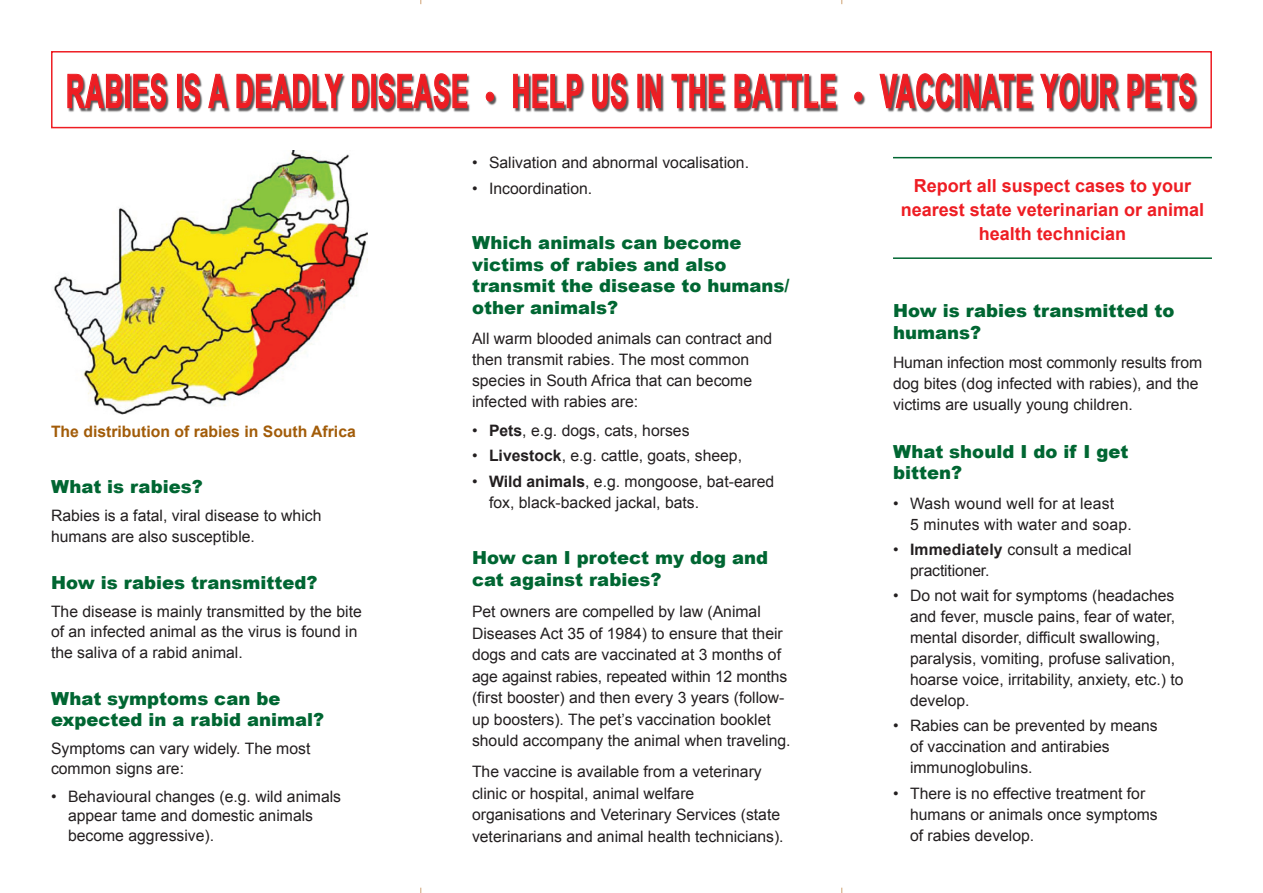
<style>
.page{position:relative;width:1263px;height:893px;background:#fff}
.page>*{position:absolute;margin:0;border:0;box-sizing:border-box;transform-origin:0 0}
.Subtitle_red{font:700 46.5px "Arial Narrow";letter-spacing:.03em;color:#ee1d23;scale:.67 1}
.Kop-1{font:900 18px/21.6px "Arial";color:#006632}
.Tussen_lyne_BodyText{font:700 18px/24px "Arial";color:#ee1d23;text-align:center}
.Body_Text{font:15.75px/21.5px "Arial";color:#231f20}
.Bullet{font:15.75px/21px "Arial";color:#231f20}
.Body_Text-2{font:700 15.75px "Arial";color:#a25c09}
.s1{font-size:31.05px}
.s2{font-weight:700}
</style>
<div class="page">
<hr style="left:893px;top:157px;width:319px;height:1px;background:#006632">
<hr style="left:893px;top:257px;width:319px;height:2px;background:#006632">
<div style="left:67px;top:73px;width:1132px;height:40px;background:#231f20;opacity:.75"></div>
<svg style="left:67px;top:73px;width:56px;height:36px"></svg>
<div style="left:125px;top:74px;width:5px;height:34px;border:1px solid #ee1d23"></div>
<svg style="left:133px;top:73px;width:33px;height:36px"></svg>
<div style="left:177px;top:74px;width:5px;height:34px;border:1px solid #ee1d23"></div>
<svg style="left:184px;top:73px;width:16px;height:36px"></svg>
<svg style="left:208px;top:73px;width:20px;height:35px"></svg>
<svg style="left:236px;top:73px;width:107px;height:35px"></svg>
<svg style="left:352px;top:74px;width:17px;height:34px"></svg>
<div style="left:371px;top:74px;width:5px;height:34px;border:1px solid #ee1d23"></div>
<svg style="left:378px;top:73px;width:89px;height:36px"></svg>
<svg style="left:485px;top:91px;width:9px;height:11px"></svg>
<svg style="left:513px;top:73px;width:69px;height:35px"></svg>
<svg style="left:592px;top:73px;width:35px;height:36px"></svg>
<div style="left:637px;top:74px;width:5px;height:34px;border:1px solid #ee1d23"></div>
<svg style="left:645px;top:74px;width:16px;height:34px"></svg>
<svg style="left:671px;top:74px;width:53px;height:34px"></svg>
<svg style="left:734px;top:73px;width:102px;height:35px"></svg>
<svg style="left:854px;top:91px;width:9px;height:11px"></svg>
<svg style="left:879px;top:73px;width:74px;height:36px"></svg>
<div style="left:955px;top:74px;width:5px;height:34px;border:1px solid #ee1d23"></div>
<svg style="left:963px;top:73px;width:69px;height:35px"></svg>
<svg style="left:1040px;top:73px;width:78px;height:36px"></svg>
<svg style="left:1127px;top:73px;width:68px;height:36px"></svg>
<div style="left:51px;top:51px;width:1161px;height:77px;border:2px solid #ee1d23"></div>
<img style="left:53px;top:151px;width:314px;height:263px">
<p class="Subtitle_red" style="left:66px;top:56px;width:1687px">RABIES IS A DEADLY DISEASE <span class="s1">•</span> HELP US IN THE BATTLE <span class="s1">•</span> VACCINATE YOUR PETS</p>
<p class="Body_Text-2" style="left:51px;top:421px;width:306px">The distribution of rabies in South Africa</p>
<p class="Kop-1" style="left:51px;top:475px;width:153px">What is rabies?</p>
<p class="Body_Text" style="left:51px;top:505px;width:272px;line-height:21px">Rabies is a fatal, viral disease to which humans are also susceptible.</p>
<p class="Kop-1" style="left:51px;top:571px;width:268px">How is rabies transmitted?</p>
<p class="Body_Text" style="left:51px;top:602px;width:312px;line-height:19.5px">The disease is mainly transmitted by the bite of an infected animal as the virus is found in</p>
<p class="Body_Text" style="left:51px;top:641px;width:193px">the saliva of a rabid animal.</p>
<p class="Kop-1" style="left:51px;top:687px;width:275px">What symptoms can be expected in a rabid animal?</p>
<p class="Body_Text" style="left:51px;top:739px;width:261px;line-height:19.5px">Symptoms can vary widely. The most common signs are:</p>
<p class="Bullet" style="left:68px;top:787px;width:275px;line-height:19.5px;text-indent:-17px">• Behavioural changes (e.g. wild animals appear tame and domestic animals become aggressive).</p>
<p class="Bullet" style="left:472px;top:153px;width:278px">• Salivation and abnormal vocalisation.</p>
<p class="Bullet" style="left:472px;top:178px;width:122px">• Incoordination.</p>
<p class="Kop-1" style="left:472px;top:231px;width:319px">Which animals can become victims of rabies and also transmit the disease to humans/ other animals?</p>
<p class="Body_Text" style="left:472px;top:328px;width:302px;line-height:21px">All warm blooded animals can contract and then transmit rabies. The most common species in South Africa that can become infected with rabies are:</p>
<p class="Bullet" style="left:472px;top:420px;width:219px">• <span class="s2">Pets</span>, e.g. dogs, cats, horses</p>
<p class="Bullet" style="left:472px;top:445px;width:272px">• <span class="s2">Livestock</span>, e.g. cattle, goats, sheep,</p>
<p class="Bullet" style="left:489px;top:471px;width:287px;text-indent:-17px">• <span class="s2">Wild animals</span>, e.g. mongoose, bat-eared fox, black-backed jackal, bats.</p>
<p class="Kop-1" style="left:472px;top:547px;width:297px">How can I protect my dog and cat against rabies?</p>
<p class="Body_Text" style="left:472px;top:601px;width:320px">Pet owners are compelled by law (Animal Diseases Act 35 of 1984) to ensure that their dogs and cats are vaccinated at 3 months of age against rabies, repeated within 12 months (first booster) and then every 3 years (follow&shy;up boosters). The pet’s vac-cination booklet should accompany the animal when traveling.</p>
<p class="Body_Text" style="left:472px;top:761px;width:313px">The vaccine is available from a veterinary clinic or hospital, animal welfare organisations and Veterinary Services (state veterinarians and animal health technicians).</p>
<p class="Tussen_lyne_BodyText" style="left:901px;top:175px;width:305px">Report all suspect cases to your nearest state veterinarian or animal health technician</p>
<p class="Kop-1" style="left:893px;top:300px;width:283px">How is rabies transmitted to humans?</p>
<p class="Body_Text" style="left:893px;top:353px;width:311px;line-height:21px">Human infection most commonly results from dog bites (dog infected with rabies), and the victims are usually young children.</p>
<p class="Kop-1" style="left:893px;top:440px;width:237px">What should I do if I get bitten?</p>
<p class="Bullet" style="left:910px;top:493px;width:223px;text-indent:-17px">• Wash wound well for at least<br>5 minutes with water and soap.</p>
<p class="Bullet" style="left:910px;top:539px;width:223px;text-indent:-17px">• <span class="s2">Immediately</span> consult a medical practitioner.</p>
<p class="Bullet" style="left:910px;top:585px;width:275px;text-indent:-17px">• Do not wait for symptoms (headaches and fever, muscle pains, fear of water, mental disorder, difficult swallowing, paralysis, vomiting, profuse salivation, hoarse voice, irritability, anxiety, etc.) to develop.</p>
<p class="Bullet" style="left:910px;top:716px;width:249px;text-indent:-17px">• Rabies can be prevented by means of vaccination and antirabies immunoglobulins.</p>
<p class="Bullet" style="left:910px;top:783px;width:249px;text-indent:-17px">• There is no effective treatment for humans or animals once symptoms of rabies develop.</p>
</div>
